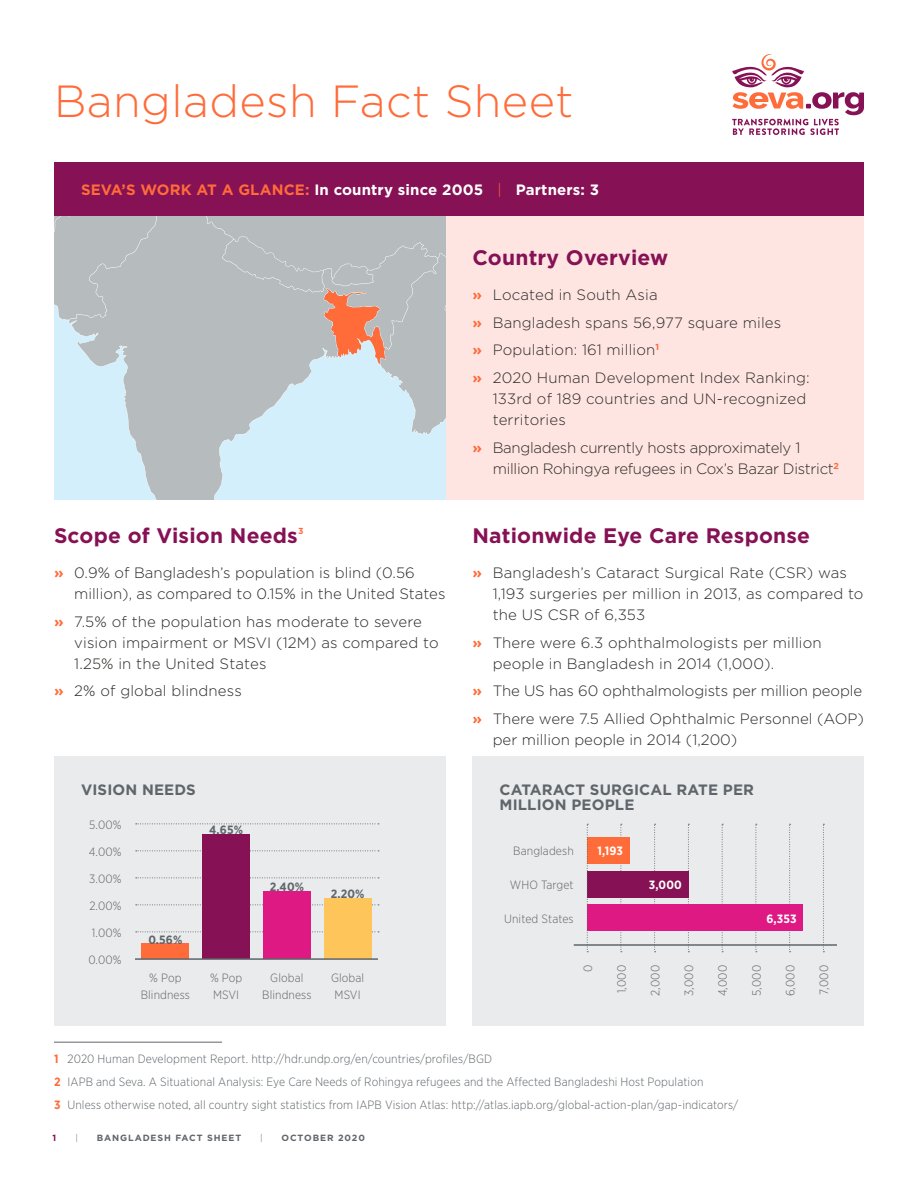
<style>
.page{position:relative;width:918px;height:1188px;background:#fff}
.page>*{position:absolute;margin:0;border:0;box-sizing:border-box;transform-origin:0 0}
.t1{font:300 45px "Gotham";letter-spacing:.01em;color:#ff6b39}
.t2{font:700 21px "Gotham";letter-spacing:.01em;color:#861154}
.t3{font:300 15px/21px "Gotham";letter-spacing:.01em;color:#2b2927}
.t4{font:300 15px/27.8px "Gotham";letter-spacing:-.01em;color:#2b2927}
.t5{font:300 15px/21px "Gotham";letter-spacing:-.02em;color:#2b2927}
.t6{font:700 15px "Gotham";letter-spacing:.01em;color:#fff}
.t7{font:700 15px/15px "Gotham";letter-spacing:.01em;color:#5f656a}
.t8{font:300 12px/16.5px "Gotham Narrow";letter-spacing:.01em;color:#5f656a}
.t9{font:700 12px "Gotham Narrow";letter-spacing:.01em;color:#5f656a}
.t10{font:700 12px "Gotham Narrow";letter-spacing:.01em;color:#fff}
.t11{font:700 9px "Gotham";letter-spacing:.1em;color:#5f656a}
.t12{font:300 9px "Gotham";color:#5f656a}
.t13{font:700 9px "Gotham";color:#861154}
.t14{font:700 8.7px "Gotham";color:#ff6b39}
.s1{color:#ff6b39}
.s2{font-weight:300;color:#ff6b39}
.s3{font-weight:700;color:#ff6b39}
</style>
<div class="page">
<div style="left:446px;top:216px;width:418px;height:284px;background:#fee5e2"></div>
<svg style="left:732px;top:54px;width:132px;height:81px"></svg>
<svg style="left:54px;top:216px;width:392px;height:284px;background:#c0ccd2"></svg>
<svg style="left:324px;top:289px;width:61px;height:75px;background:#de9e89"></svg>
<div style="left:54px;top:162px;width:810px;height:54px;background:#861154"></div>
<div style="left:54px;top:756px;width:392px;height:270px;background:#e9ebec"></div>
<svg style="left:136px;top:932px;width:243px;height:1px"></svg>
<svg style="left:136px;top:904px;width:243px;height:1px"></svg>
<svg style="left:136px;top:878px;width:243px;height:1px"></svg>
<svg style="left:136px;top:850px;width:243px;height:1px"></svg>
<svg style="left:136px;top:824px;width:243px;height:1px"></svg>
<div style="left:142px;top:944px;width:47px;height:15px;background:#ff6b39"></div>
<div style="left:263px;top:891px;width:47px;height:68px;background:#de1983"></div>
<div style="left:324px;top:898px;width:47px;height:61px;background:#fdc55a"></div>
<div style="left:202px;top:834px;width:48px;height:125px;background:#861154"></div>
<hr style="left:135px;top:958px;width:243px;height:2px;background:#5f656a">
<div style="left:472px;top:756px;width:392px;height:270px;background:#e9ebec"></div>
<svg style="left:621px;top:824px;width:1px;height:128px"></svg>
<svg style="left:654px;top:824px;width:2px;height:128px"></svg>
<svg style="left:688px;top:824px;width:1px;height:128px"></svg>
<svg style="left:722px;top:824px;width:1px;height:128px"></svg>
<svg style="left:756px;top:824px;width:1px;height:128px"></svg>
<svg style="left:789px;top:824px;width:2px;height:128px"></svg>
<svg style="left:823px;top:824px;width:1px;height:128px"></svg>
<div style="left:587px;top:837px;width:43px;height:27px;background:#ff6b39"></div>
<div style="left:587px;top:871px;width:101px;height:27px;background:#861154"></div>
<div style="left:587px;top:904px;width:216px;height:27px;background:#de1983"></div>
<hr style="left:574px;top:944px;width:263px;height:2px;background:#5f656a">
<svg style="left:587px;top:824px;width:1px;height:128px"></svg>
<hr style="left:54px;top:1042px;width:168px;height:1px;background:#5f656a">
<h1 class="t1" style="left:54px;top:73px;width:521px">Bangladesh Fact Sheet</h1>
<p class="t6" style="left:81px;top:180px;width:520px"><span class="s1">SEVA’S WORK AT A GLANCE:</span> In country since 2005 <span class="s2">|</span> Partners: 3</p>
<h2 class="t2" style="left:54px;top:522px;width:245px">Scope of Vision Needs</h2>
<p class="t14" style="left:298px;top:525px;width:7px">3</p>
<p class="t3" style="left:74px;top:562px;width:373px;text-indent:-20px"><span class="s3">»</span> 0.9% of Bangladesh’s population is blind (0.56 million), as compared to 0.15% in the United States</p>
<p class="t3" style="left:74px;top:610px;width:366px;text-indent:-20px"><span class="s3">»</span> 7.5% of the population has moderate to severe vision impairment or MSVI (12M) as compared to<br>1.25% in the United States</p>
<p class="t3" style="left:54px;top:680px;width:189px"><span class="s3">»</span> 2% of global blindness</p>
<p class="t7" style="left:81px;top:782px;width:116px">VISION NEEDS</p>
<p class="t8" style="left:89px;top:816px;width:34px">5.00%</p>
<p class="t8" style="left:89px;top:843px;width:34px">4.00%</p>
<p class="t8" style="left:89px;top:870px;width:34px">3.00%</p>
<p class="t8" style="left:89px;top:897px;width:34px">2.00%</p>
<p class="t8" style="left:92px;top:924px;width:31px">1.00%</p>
<p class="t8" style="left:88px;top:951px;width:35px">0.00%</p>
<p class="t9" style="left:148px;top:932px;width:35px">0.56%</p>
<p class="t8" style="left:141px;top:969px;width:51px;text-align:center">% Pop<br>Blindness</p>
<p class="t9" style="left:209px;top:822px;width:35px">4.65%</p>
<p class="t9" style="left:270px;top:879px;width:36px">2.40%</p>
<p class="t9" style="left:331px;top:886px;width:35px">2.20%</p>
<p class="t8" style="left:210px;top:969px;width:34px">% Pop<br>MSVI</p>
<p class="t8" style="left:262px;top:969px;width:51px;text-align:center">Global<br>Blindness</p>
<p class="t8" style="left:331px;top:969px;width:35px">Global<br>MSVI</p>
<h2 class="t2" style="left:472px;top:244px;width:197px">Country Overview</h2>
<p class="t3" style="left:472px;top:280px;width:339px;line-height:27.8px"><span class="s3">»</span> Located in South Asia<br><span class="s3">»</span> Bangladesh spans 56,977 square miles<br><span class="s3">»</span> Population: 161 million<sup>1<br></sup><span class="s3">»</span> 2020 Human Development Index Ranking:</p>
<p class="t3" style="left:493px;top:388px;width:315px">133rd of 189 countries and UN-recognized territories</p>
<p class="t5" style="left:493px;top:437px;width:348px;text-indent:-20px"><span class="s3">»</span> Bangladesh currently hosts approximately 1 million Rohingya refugees in Cox’s Bazar District<sup>2</sup></p>
<h2 class="t2" style="left:472px;top:522px;width:339px">Nationwide Eye Care Response</h2>
<p class="t3" style="left:493px;top:562px;width:372px;text-indent:-20px"><span class="s3">»</span> Bangladesh’s Cataract Surgical Rate (CSR) was<br>1,193 surgeries per million in 2013, as compared to the US CSR of 6,353</p>
<p class="t3" style="left:493px;top:631px;width:330px;text-indent:-20px"><span class="s3">»</span> There were 6.3 ophthalmologists per million people in Bangladesh in 2014 (1,000).</p>
<p class="t4" style="left:472px;top:677px;width:393px"><span class="s3">»</span> The US has 60 ophthalmologists per million people <span class="s3">»</span> There were 7.5 Allied Ophthalmic Personnel (AOP)</p>
<p class="t3" style="left:493px;top:729px;width:246px">per million people in 2014 (1,200)</p>
<p class="t7" style="left:500px;top:782px;width:256px">CATARACT SURGICAL RATE PER<br>MILLION PEOPLE</p>
<p class="t8" style="left:513px;top:842px;width:62px">Bangladesh</p>
<p class="t10" style="left:597px;top:843px;width:27px">1,193</p>
<p class="t8" style="left:510px;top:876px;width:65px">WHO Target</p>
<p class="t10" style="left:649px;top:877px;width:34px">3,000</p>
<p class="t8" style="left:504px;top:910px;width:71px">United States</p>
<p class="t10" style="left:766px;top:911px;width:32px">6,353</p>
<p class="t8" style="left:579px;top:972px;width:9px;rotate:-90deg">0</p>
<p class="t8" style="left:613px;top:993px;width:30px;rotate:-90deg">1,000</p>
<p class="t8" style="left:647px;top:996px;width:32px;rotate:-90deg">2,000</p>
<p class="t8" style="left:680px;top:996px;width:32px;rotate:-90deg">3,000</p>
<p class="t8" style="left:714px;top:996px;width:33px;rotate:-90deg">4,000</p>
<p class="t8" style="left:748px;top:996px;width:32px;rotate:-90deg">5,000</p>
<p class="t8" style="left:782px;top:996px;width:33px;rotate:-90deg">6,000</p>
<p class="t8" style="left:815px;top:995px;width:31px;rotate:-90deg">7,000</p>
<p class="t8" style="left:54px;top:1046px;width:686px;line-height:23.2px"><span class="s3">1</span> 2020 Human Development Report. http://hdr.undp.org/en/countries/profiles/BGD<br><span class="s3">2</span> IAPB and Seva. A Situational Analysis: Eye Care Needs of Rohingya refugees and the Affected Bangladeshi Host Population<br><span class="s3">3</span> Unless otherwise noted, all country sight statistics from IAPB Vision Atlas: http://atlas.iapb.org/global-action-plan/gap-indicators/</p>
<p class="t13" style="left:53px;top:1132px;width:5px">1</p>
<p class="t12" style="left:75px;top:1132px;width:4px">|</p>
<p class="t11" style="left:97px;top:1132px;width:146px">BANGLADESH FACT SHEET</p>
<p class="t12" style="left:260px;top:1132px;width:4px">|</p>
<p class="t11" style="left:282px;top:1132px;width:85px">OCTOBER 2020</p>
</div>
